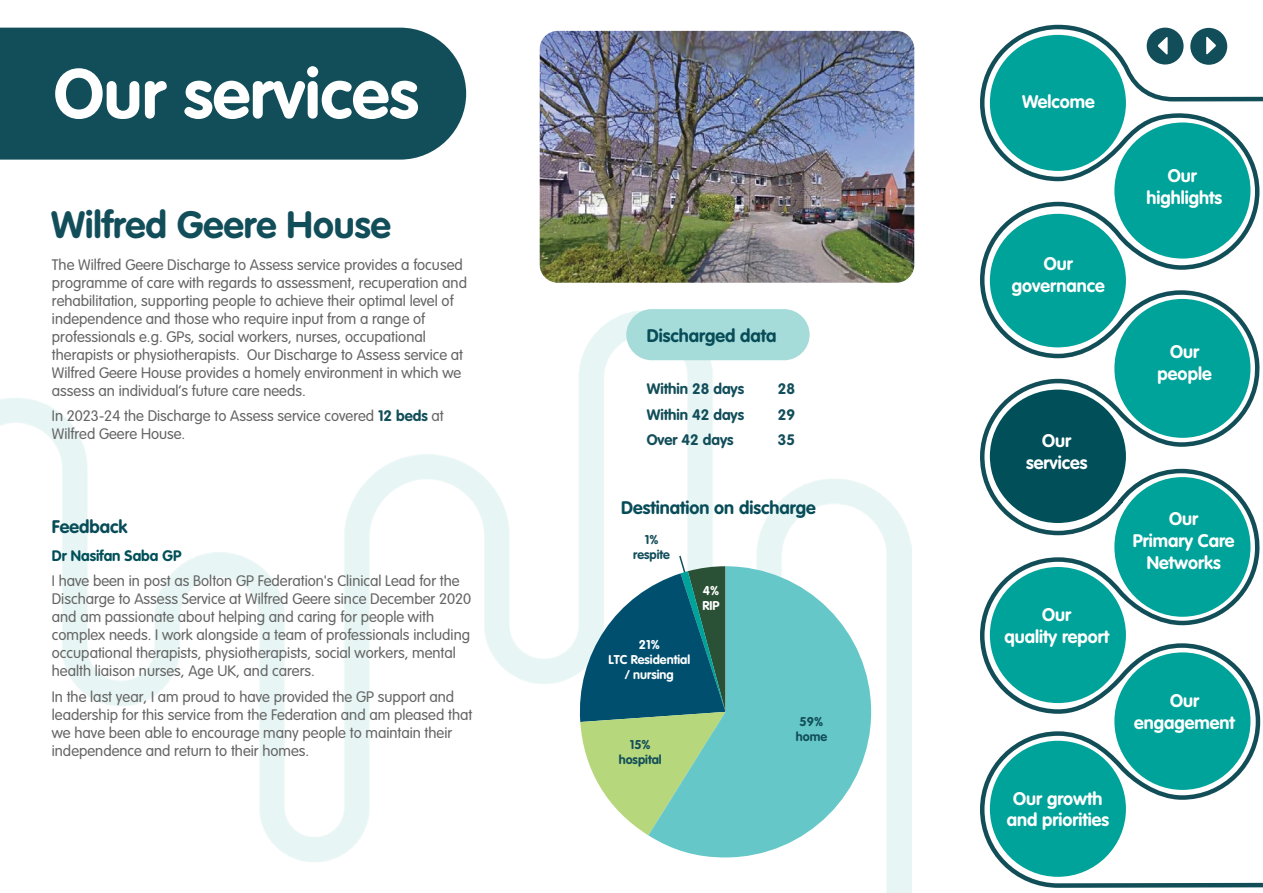
<style>
.page{position:relative;width:1263px;height:893px;background:#fff}
.page>*{position:absolute;margin:0;border:0;box-sizing:border-box;transform-origin:0 0}
.t1{font:700 69px "VAG Rounded LT Pro";color:#fff}
.t2{font:700 37.5px "VAG Rounded LT Pro";color:#124e5a}
.t3{font:700 18px/21.6px "VAG Rounded LT Pro";color:#fff;text-align:center}
.t4{font:700 18px "VAG Rounded LT Pro";color:#074c58}
.t5{font:300 15px/18px "VAG Rounded LT Pro";color:#656464}
.t6{font:700 15px "VAG Rounded LT Pro";color:#124e5a}
.t7{font:700 15px "VAG Rounded LT Pro";color:#004f59}
.t8{font:700 12.6px/15px "VAG Rounded LT Pro";color:#fff;text-align:center}
.t9{font:700 12.6px/15px "VAG Rounded LT Pro";color:#124e5a;text-align:center}
.s1{font-weight:700;color:#124e5a}
</style>
<div class="page">
<img style="left:0;top:310px;width:912px;height:582px">
<div style="left:0;top:28px;width:466px;height:132px;background:#124e5a"></div>
<svg style="left:648px;top:566px;width:223px;height:291px;fill:#65c7c7"></svg>
<svg style="left:575px;top:554px;width:150px;height:281px"></svg>
<div style="left:626px;top:309px;width:184px;height:51px;background:#a5dbd8;border-radius:26px"></div>
<img style="left:540px;top:31px;width:374px;height:252px">
<svg style="left:980px;top:24px;width:283px;height:864px"></svg>
<div style="left:990px;top:35px;width:136px;height:136px;background:#00a39a;border-radius:50%"></div>
<div style="left:1114px;top:123px;width:136px;height:136px;background:#00a39a;border-radius:50%"></div>
<div style="left:990px;top:214px;width:136px;height:133px;background:#00a39a;border-radius:50%"></div>
<div style="left:1114px;top:299px;width:136px;height:139px;background:#00a39a;border-radius:50%"></div>
<div style="left:990px;top:390px;width:136px;height:133px;background:#004f59;border-radius:50%"></div>
<div style="left:1114px;top:477px;width:136px;height:140px;background:#00a39a;border-radius:50%"></div>
<div style="left:990px;top:567px;width:136px;height:136px;background:#00a39a;border-radius:50%"></div>
<div style="left:990px;top:741px;width:136px;height:136px;background:#00a39a;border-radius:50%"></div>
<div style="left:1114px;top:652px;width:136px;height:138px;background:#00a39a;border-radius:50%"></div>
<div style="left:1190px;top:28px;width:37px;height:37px;background:#124e5a;border-radius:50%"></div>
<svg style="left:1206px;top:37px;width:10px;height:18px"></svg>
<div style="left:1147px;top:28px;width:36px;height:37px;background:#124e5a;border-radius:50%"></div>
<svg style="left:1158px;top:37px;width:9px;height:18px"></svg>
<h1 class="t1" style="left:54px;top:50px;width:366px">Our services</h1>
<h2 class="t2" style="left:51px;top:201px;width:341px">Wilfred Geere House</h2>
<p class="t5" style="left:52px;top:256px;width:417px">The Wilfred Geere Discharge to Assess service provides a focused programme of care with regards to assessment, recuperation and rehabilitation, supporting people to achieve their optimal level of independence and those who require input from a range of professionals e.g. GPs, social workers, nurses, occupational therapists or physiotherapists. Our Discharge to Assess service at Wilfred Geere House provides a homely environment in which we assess an individual’s future care needs.</p>
<p class="t5" style="left:52px;top:407px;width:393px">In 2023-24 the Discharge to Assess service covered <span class="s1">12 beds</span> at<br>Wilfred Geere House.</p>
<p class="t4" style="left:52px;top:515px;width:77px">Feedback</p>
<p class="t7" style="left:52px;top:546px;width:131px">Dr Nasifan Saba GP</p>
<p class="t5" style="left:52px;top:572px;width:421px">I have been in post as Bolton GP Federation's Clinical Lead for the Discharge to Assess Service at Wilfred Geere since December 2020 and am passionate about helping and caring for people with complex needs. I work alongside a team of professionals including occupational therapists, physiotherapists, social workers, mental health liaison nurses, Age UK, and carers.</p>
<p class="t5" style="left:52px;top:688px;width:422px">In the last year, I am proud to have provided the GP support and leadership for this service from the Federation and am pleased that we have been able to encourage many people to maintain their independence and return to their homes.</p>
<p class="t4" style="left:647px;top:324px;width:131px">Discharged data</p>
<p class="t6" style="left:647px;top:379px;width:99px">Within 28 days</p>
<p class="t6" style="left:778px;top:379px;width:19px">28</p>
<p class="t6" style="left:647px;top:405px;width:99px">Within 42 days</p>
<p class="t6" style="left:778px;top:405px;width:19px">29</p>
<p class="t6" style="left:647px;top:430px;width:88px">Over 42 days</p>
<p class="t6" style="left:778px;top:430px;width:19px">35</p>
<p class="t4" style="left:621px;top:496px;width:196px">Destination on discharge</p>
<p class="t9" style="left:633px;top:532px;width:38px">1% respite</p>
<p class="t8" style="left:608px;top:637px;width:83px">21%<br>LTC Residential / nursing</p>
<p class="t8" style="left:702px;top:583px;width:18px;text-align:left">4%<br>RIP</p>
<p class="t9" style="left:619px;top:737px;width:45px">15% hospital</p>
<p class="t9" style="left:796px;top:714px;width:33px">59% home</p>
<p class="t3" style="left:1022px;top:91px;width:74px">Welcome</p>
<p class="t3" style="left:1012px;top:253px;width:94px">Our governance</p>
<p class="t3" style="left:1026px;top:430px;width:63px">Our services</p>
<p class="t3" style="left:1004px;top:604px;width:106px">Our<br>quality report</p>
<p class="t3" style="left:1007px;top:788px;width:104px">Our growth and priorities</p>
<p class="t3" style="left:1146px;top:165px;width:77px">Our highlights</p>
<p class="t3" style="left:1158px;top:341px;width:55px">Our people</p>
<p class="t3" style="left:1133px;top:509px;width:103px">Our<br>Primary Care<br>Networks</p>
<p class="t3" style="left:1134px;top:690px;width:102px">Our engagement</p>
</div>
